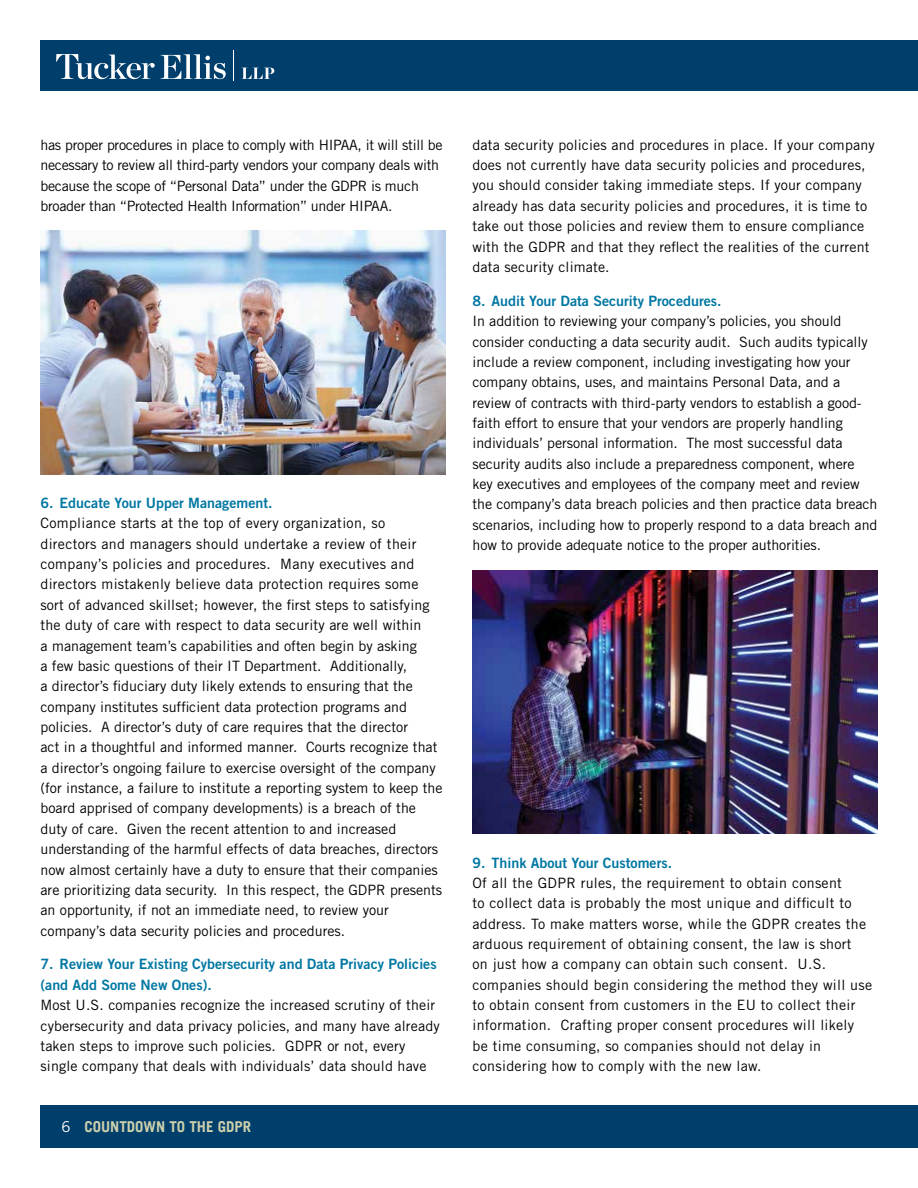
<style>
.page{position:relative;width:918px;height:1188px;background:#fff}
.page>*{position:absolute;margin:0;border:0;box-sizing:border-box;transform-origin:0 0}
.t1{font:700 15px "Trade Gothic LT";color:#ccd0ac}
.t2{font:14.25px/20.4px "Trade Gothic LT Std";color:#000}
.t3{font:14.25px/20.4px "Trade Gothic LT Std";letter-spacing:.02em;color:#000}
.t4{font:14.25px/20.4px "Trade Gothic LT Std";letter-spacing:-.02em;color:#000}
.t5{font:14.25px/20.4px "Trade Gothic LT Std Bd 2";color:#0077a2}
.s1{font-family:"Trade Gothic LT Std";font-weight:400;color:#fff}
</style>
<div class="page">
<div style="left:40px;top:40px;width:878px;height:51px;background:#003e6b"></div>
<hr style="left:234px;top:50px;width:1px;height:31px;background:#fff">
<svg style="left:56px;top:54px;width:170px;height:25px"></svg>
<svg style="left:242px;top:68px;width:32px;height:11px"></svg>
<div style="left:40px;top:1105px;width:878px;height:43px;background:#003e6b"></div>
<img style="left:40px;top:231px;width:406px;height:243px">
<img style="left:472px;top:570px;width:406px;height:264px">
<p class="t4" style="left:40px;top:134px;width:404px">has proper procedures in place to comply with HIPAA, it will still be necessary to review all third-party vendors your company deals with because the scope of “Personal Data” under the GDPR is much broader than “Protected Health Information” under HIPAA.</p>
<p class="t5" style="left:40px;top:492px;width:234px">6. Educate Your Upper Management.</p>
<p class="t2" style="left:40px;top:513px;width:404px">Compliance starts at the top of every organization, so directors and managers should undertake a review of their company’s policies and procedures. Many executives and directors mistakenly believe data protection requires some sort of advanced skillset; however, the first steps to satisfying the duty of care with respect to data security are well within<br>a management team’s capabilities and often begin by asking<br>a few basic questions of their IT Department. Additionally,<br>a director’s fiduciary duty likely extends to ensuring that the company institutes sufficient data protection programs and policies. A director’s duty of care requires that the director<br>act in a thoughtful and informed manner. Courts recognize that a director’s ongoing failure to exercise oversight of the company (for instance, a failure to institute a reporting system to keep the board apprised of company developments) is a breach of the duty of care. Given the recent attention to and increased understanding of the harmful effects of data breaches, directors now almost certainly have a duty to ensure that their companies are prioritizing data security. In this respect, the GDPR presents an opportunity, if not an immediate need, to review your company’s data security policies and procedures.</p>
<p class="t5" style="left:40px;top:954px;width:398px">7. Review Your Existing Cybersecurity and Data Privacy Policies (and Add Some New Ones).</p>
<p class="t2" style="left:40px;top:995px;width:401px">Most U.S. companies recognize the increased scrutiny of their cybersecurity and data privacy policies, and many have already taken steps to improve such policies. GDPR or not, every single company that deals with individuals’ data should have</p>
<p class="t1" style="left:62px;top:1117px;width:191px"><span class="s1">6</span> COUNTDOWN TO THE GDPR</p>
<p class="t2" style="left:473px;top:134px;width:404px">data security policies and procedures in place. If your company does not currently have data security policies and procedures, you should consider taking immediate steps. If your company already has data security policies and procedures, it is time to take out those policies and review them to ensure compliance with the GDPR and that they reflect the realities of the current data security climate.</p>
<p class="t5" style="left:473px;top:290px;width:251px">8. Audit Your Data Security Procedures.</p>
<p class="t2" style="left:473px;top:311px;width:407px">In addition to reviewing your company’s policies, you should consider conducting a data security audit. Such audits typically include a review component, including investigating how your company obtains, uses, and maintains Personal Data, and a review of contracts with third-party vendors to establish a good&shy;faith effort to ensure that your vendors are properly handling individuals’ personal information. The most successful data security audits also include a preparedness component, where key executives and employees of the company meet and review the company’s data breach policies and then practice data breach scenarios, including how to properly respond to a data breach and how to provide adequate notice to the proper authorities.</p>
<p class="t5" style="left:473px;top:852px;width:201px">9. Think About Your Customers.</p>
<p class="t3" style="left:473px;top:872px;width:401px">Of all the GDPR rules, the requirement to obtain consent<br>to collect data is probably the most unique and difficult to address. To make matters worse, while the GDPR creates the arduous requirement of obtaining consent, the law is short<br>on just how a company can obtain such consent. U.S. companies should begin considering the method they will use to obtain consent from customers in the EU to collect their information. Crafting proper consent procedures will likely be time consuming, so companies should not delay in considering how to comply with the new law.</p>
</div>
